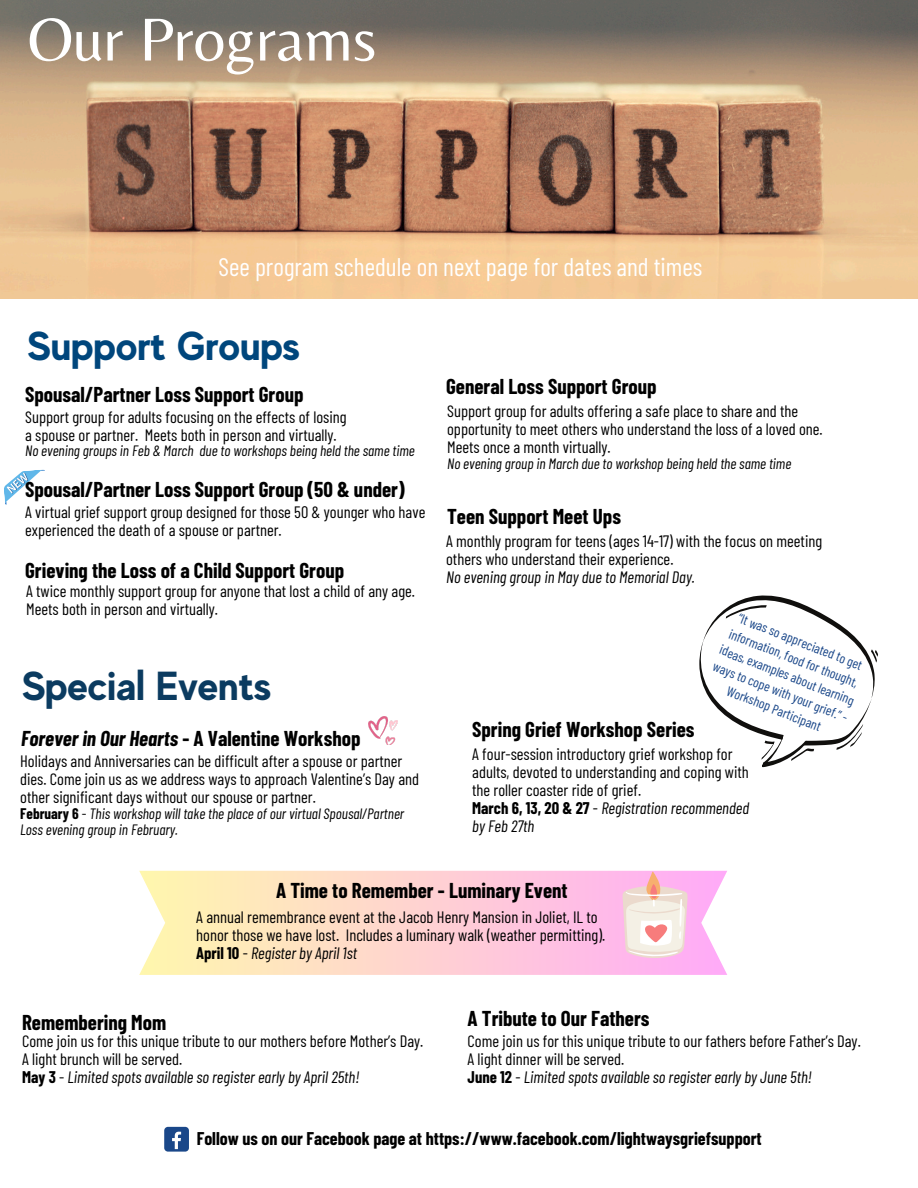
<style>
.page{position:relative;width:918px;height:1188px;background:#fff}
.page>*{position:absolute;margin:0;border:0;box-sizing:border-box;transform-origin:0 0}
.t1{font:63px "Belleza";color:#fff}
.t2{font:700 40.5px "MADE Evolve Sans";color:#0b3b60}
.t3{font:700 40.5px "MADE Evolve Sans";color:#00467c}
.t4{font:25.5px "Barlow Condensed";color:#fff}
.t5{font:700 21px "Barlow Condensed";color:#000}
.t6{font:700 18px "Barlow Condensed";color:#000}
.t7{font:16.5px/18px "Barlow Condensed";color:#000}
.t8{font:italic 15px/16.8px "Barlow Condensed";color:#000}
.t9{font:13.65px/18px "Barlow Condensed";color:#1a4789;text-align:center}
.s1{font-style:italic}
.s2{font-weight:700;font-style:normal}
.s3{font-style:normal}
.s4{font-weight:700}
</style>
<div class="page">
<img style="left:0;top:0;width:918px;height:298px">
<img style="left:369px;top:716px;width:29px;height:28px">
<svg style="left:699px;top:595px;width:176px;height:173px"></svg>
<svg style="left:725px;top:595px;width:42px;height:34px"></svg>
<svg style="left:836px;top:718px;width:27px;height:37px"></svg>
<svg style="left:759px;top:739px;width:16px;height:23px"></svg>
<svg style="left:791px;top:743px;width:24px;height:24px"></svg>
<svg style="left:868px;top:649px;width:10px;height:14px"></svg>
<div style="left:164px;top:1127px;width:25px;height:25px;background:#1a4789;border-radius:4px"></div>
<svg style="left:172px;top:1132px;width:9px;height:17px"></svg>
<svg style="left:4px;top:469px;width:41px;height:36px"></svg>
<svg style="left:139px;top:871px;width:588px;height:104px;background:#ffd5d1"></svg>
<svg style="left:621px;top:872px;width:67px;height:87px;background:#f6d4dc"></svg>
<h1 class="t1" style="left:28px;top:2px;width:350px">Our Programs</h1>
<h4 class="t4" style="left:219px;top:251px;width:485px">See program schedule on next page for dates and times</h4>
<h3 class="t3" style="left:28px;top:322px;width:274px">Support Groups</h3>
<p class="t5" style="left:25px;top:381px;width:280px">Spousal/Partner Loss Support Group</p>
<h4 class="t7" style="left:25px;top:407px;width:323px">Support group for adults focusing on the effects of losing</h4>
<h6 class="t7" style="left:25px;top:425px;width:313px">a spouse or partner. Meets both in person and virtually.</h6>
<p class="t8" style="left:25px;top:442px;width:391px">No evening groups in Feb &amp; March due to workshops being held the same time</p>
<h6 class="t5" style="left:25px;top:476px;width:381px">Spousal/Partner Loss Support Group (50 &amp; under)</h6>
<p class="t7" style="left:25px;top:503px;width:402px">A virtual grief support group designed for those 50 &amp; younger who have experienced the death of a spouse or partner.</p>
<p class="t5" style="left:25px;top:557px;width:321px">Grieving the Loss of a Child Support Group</p>
<h6 class="t7" style="left:26px;top:581px;width:390px">A twice monthly support group for anyone that lost a child of any age.<br>Meets both in person and virtually.</h6>
<p class="t2" style="left:22px;top:663px;width:251px">Special Events</p>
<p class="t5" style="left:21px;top:725px;width:341px"><span class="s1">Forever in Our Hearts</span> - A Valentine Workshop</p>
<h4 class="t7" style="left:20px;top:751px;width:400px">Holidays and Anniversaries can be difficult after a spouse or partner dies. Come join us as we address ways to approach Valentine’s Day and other significant days without our spouse or partner.</h4>
<h4 class="t8" style="left:20px;top:804px;width:386px"><span class="s2">February 6</span> <span class="s3">-</span> This workshop will take the place of our virtual Spousal/Partner<br>Loss evening group in February.</h4>
<h4 class="t5" style="left:446px;top:373px;width:212px">General Loss Support Group</h4>
<h2 class="t7" style="left:447px;top:401px;width:377px">Support group for adults offering a safe place to share and the opportunity to meet others who understand the loss of a loved one.<br>Meets once a month virtually.</h2>
<h2 class="t8" style="left:447px;top:454px;width:346px">No evening group in March due to workshop being held the same time</h2>
<p class="t5" style="left:447px;top:503px;width:175px">Teen Support Meet Ups</p>
<h4 class="t7" style="left:446px;top:532px;width:378px">A monthly program for teens (ages 14-17) with the focus on meeting others who understand their experience.<br><span class="s1">No evening group in May due to Memorial Day.</span></h4>
<h6 class="t5" style="left:472px;top:716px;width:224px">Spring Grief Workshop Series</h6>
<h4 class="t9" style="left:736px;top:607px;width:145px;rotate:21deg">“It was so appreciated to get information, food for thought, ideas, examples about learning ways to cope with your grief.” -<br>Workshop Participant</h4>
<h4 class="t7" style="left:472px;top:745px;width:278px">A four-session introductory grief workshop for adults, devoted to understanding and coping with the roller coaster ride of grief.<br><span class="s4">March 6, 13, 20 &amp; 27</span> - <span class="s1">Registration recommended by Feb 27th</span></h4>
<h6 class="t5" style="left:276px;top:877px;width:293px">A Time to Remember - Luminary Event</h6>
<h4 class="t7" style="left:196px;top:908px;width:410px">A annual remembrance event at the Jacob Henry Mansion in Joliet, IL to honor those we have lost. Includes a luminary walk (weather permitting).<br><span class="s4">April 10</span> - <span class="s1">Register by April 1st</span></h4>
<p class="t5" style="left:22px;top:1009px;width:146px">Remembering Mom</p>
<h6 class="t5" style="left:468px;top:1005px;width:183px">A Tribute to Our Fathers</h6>
<h2 class="t7" style="left:22px;top:1032px;width:403px">Come join us for this unique tribute to our mothers before Mother’s Day.<br>A light brunch will be served.<br><span class="s4">May 3</span> - <span class="s1">Limited spots available so register early by April 25th!</span></h2>
<p class="t7" style="left:468px;top:1031px;width:395px">Come join us for this unique tribute to our fathers before Father’s Day.<br>A light dinner will be served.<br><span class="s4">June 12</span> - <span class="s1">Limited spots available so register early by June 5th!</span></p>
<h6 class="t6" style="left:197px;top:1127px;width:566px">Follow us on our Facebook page at https://www.facebook.com/lightwaysgriefsupport</h6>
</div>
